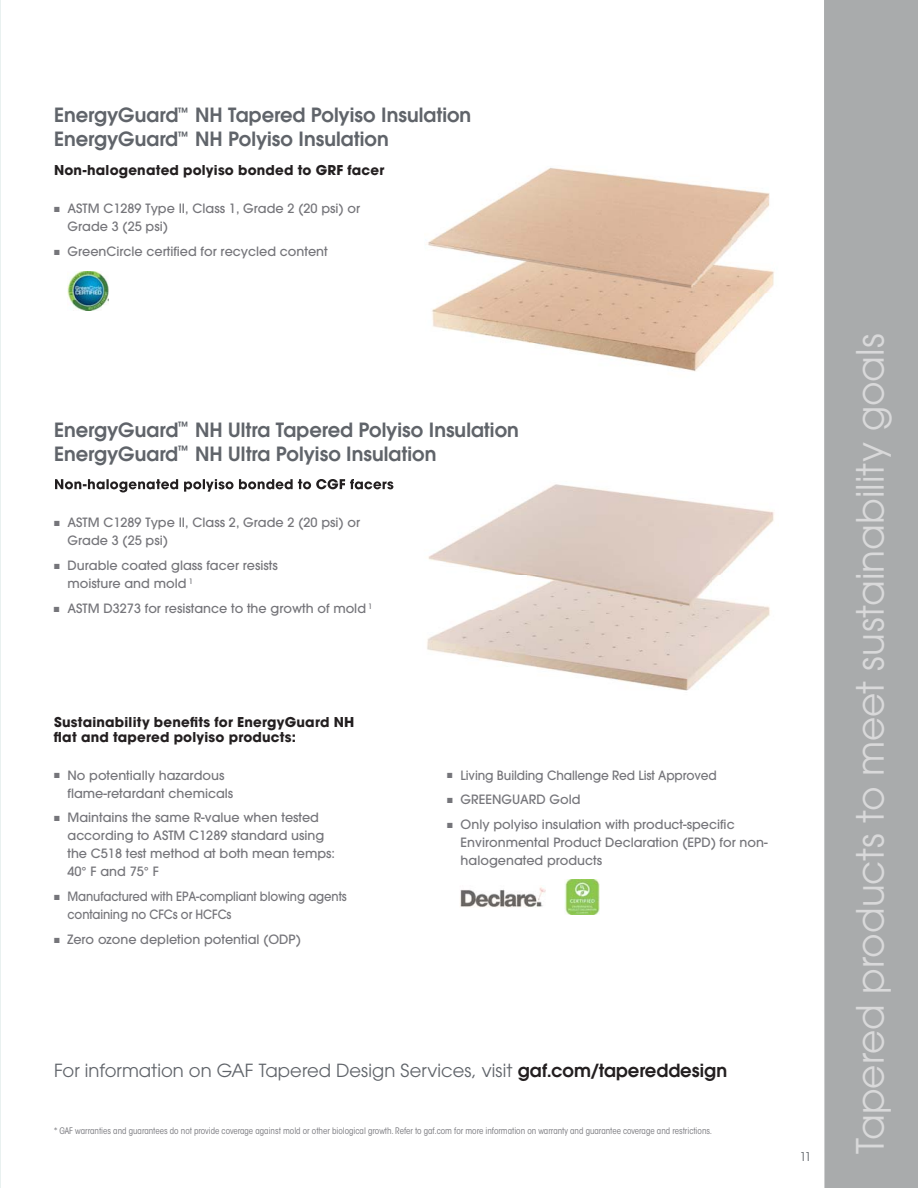
<style>
.page{position:relative;width:918px;height:1188px;background:#fff}
.page>*{position:absolute;margin:0;border:0;box-sizing:border-box;transform-origin:0 0}
.t1{font:37.5px "ITC Avant Garde Std";color:#d9d9da}
.t2{font:600 19.5px/24px "ITC Avant Garde Std";color:#60646a}
.t3{font:18px "ITC Avant Garde Std";color:#60646a}
.t4{font:700 13.5px/15px "ITC Avant Garde Std";letter-spacing:.015em;color:#231f20}
.t5{font:500 12.75px/18px "ITC Avant Garde Std";color:#75757a}
.t6{font:500 12.75px/24.8px "ITC Avant Garde Std";color:#75757a;scale:.95 1}
.t7{font:500 12.75px/18px "ITC Avant Garde Std";color:#75757a;scale:.91 1}
.t8{font:12px "ITC Avant Garde Std";color:#60646a}
.t9{font:condensed 9px "ITC Avant Garde Std";color:#75757a}
.s1{font-weight:600;color:#231f20}
</style>
<div class="page">
<div style="left:824px;top:0;width:94px;height:1188px;background:#a9abac"></div>
<svg style="left:0;top:0;width:1px;height:1188px"></svg>
<img style="left:460px;top:887px;width:85px;height:21px">
<img style="left:565px;top:880px;width:34px;height:34px">
<svg style="left:55px;top:479px;width:146px;height:13px"></svg>
<img style="left:68px;top:271px;width:41px;height:39px">
<img style="left:427px;top:610px;width:343px;height:81px">
<img style="left:428px;top:484px;width:346px;height:91px">
<img style="left:493px;top:575px;width:277px;height:35px">
<img style="left:432px;top:271px;width:342px;height:101px">
<img style="left:431px;top:168px;width:339px;height:72px">
<img style="left:428px;top:240px;width:345px;height:52px">
<h2 class="t2" style="left:54px;top:105px;width:419px">EnergyGuard<sup>™</sup> NH Tapered Polyiso Insulation<br>EnergyGuard<sup>™</sup> NH Polyiso Insulation</h2>
<p class="t4" style="left:54px;top:163px;width:332px">Non-halogenated polyiso bonded to GRF facer</p>
<p class="t5" style="left:68px;top:200px;width:294px">ASTM C1289 Type II, Class 1, Grade 2 (20 psi) or<br>Grade 3 (25 psi)</p>
<p class="t5" style="left:68px;top:243px;width:262px">GreenCircle certified for recycled content</p>
<h2 class="t2" style="left:54px;top:419px;width:466px">EnergyGuard<sup>™</sup> NH Ultra Tapered Polyiso Insulation<br>EnergyGuard<sup>™</sup> NH Ultra Polyiso Insulation</h2>
<p class="t5" style="left:68px;top:515px;width:294px">ASTM C1289 Type II, Class 2, Grade 2 (20 psi) or<br>Grade 3 (25 psi)</p>
<p class="t5" style="left:68px;top:557px;width:212px">Durable coated glass facer resists moisture and mold <sup>1</sup></p>
<p class="t5" style="left:68px;top:600px;width:306px">ASTM D3273 for resistance to the growth of mold <sup>1</sup></p>
<p class="t4" style="left:54px;top:715px;width:302px">Sustainability benefits for EnergyGuard NH flat and tapered polyiso products:</p>
<p class="t5" style="left:68px;top:767px;width:167px">No potentially hazardous flame-retardant chemicals</p>
<p class="t5" style="left:68px;top:810px;width:269px">Maintains the same R-value when tested according to ASTM C1289 standard using the C518 test method at both mean temps:<br>40° F and 75° F</p>
<p class="t7" style="left:68px;top:888px;width:308px">Manufactured with EPA-compliant blowing agents containing no CFCs or HCFCs</p>
<p class="t5" style="left:68px;top:931px;width:235px">Zero ozone depletion potential (ODP)</p>
<p class="t6" style="left:461px;top:764px;width:290px">Living Building Challenge Red List Approved<br>GREENGUARD Gold<br>Only polyiso insulation with product-specific</p>
<p class="t5" style="left:461px;top:834px;width:309px">Environmental Product Declaration (EPD) for non&shy;halogenated products</p>
<h3 class="t3" style="left:54px;top:1062px;width:675px">For information on GAF Tapered Design Services, visit <span class="s1">gaf.com/tapereddesign</span></h3>
<p class="t9" style="left:54px;top:1127px;width:660px">* GAF warranties and guarantees do not provide coverage against mold or other biological growth. Refer to gaf.com for more information on warranty and guarantee coverage and restrictions.</p>
<p class="t8" style="left:800px;top:1151px;width:13px">11</p>
<h1 class="t1" style="left:853px;top:1154px;width:822px;rotate:-90deg">Tapered products to meet sustainability goals</h1>
</div>
